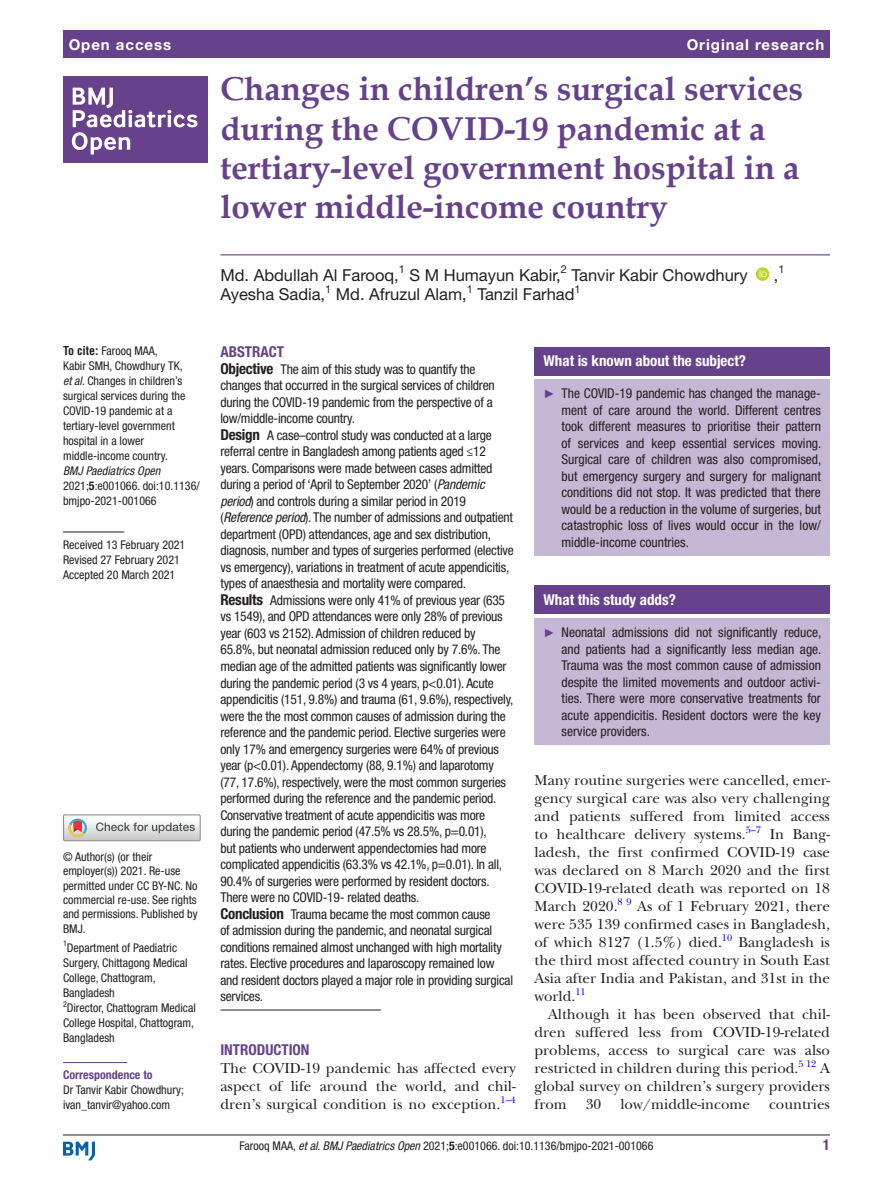
<style>
.page{position:relative;width:893px;height:1191px;background:#fff}
.page>*{position:absolute;margin:0;border:0;box-sizing:border-box;transform-origin:0 0}
.t1{font:700 33px/39px "Book Antiqua";color:#66428c}
.t2{font:16.5px "Helvetica Neue LT Std";color:#231f20}
.t3{font:15px/18px "New Baskerville";color:#231f20;text-align:justify}
.t4{font:700 condensed 15px "Helvetica Neue LT Std";color:#fff}
.t5{font:700 15px "Helvetica Neue LT Std";letter-spacing:.065em;color:#fff}
.t6{font:700 condensed 15px "Helvetica Neue LT Std";color:#66428c}
.t7{font:condensed 13.5px/16.5px "Helvetica Neue LT Std";letter-spacing:-.015em;color:#231f20;text-align:justify}
.t8{font:condensed 12px/15px "Helvetica Neue LT Std";color:#231f20}
.t9{font:700 condensed 12px "Helvetica Neue LT Std";color:#66428c}
.t10{font:10.95px "Helvetica Neue LT Std";color:#231f20}
.t11{font:9.9px "New Baskerville";color:#00f}
.t12{font:condensed 7.95px "Helvetica Neue LT Std";color:#231f20}
.s1{font-family:"Helvetica LT Std";font-weight:700}
.s2{font-style:italic}
.s3{font-weight:700}
.s4{font-weight:700;font-size:15px}
.s5{font-family:"Arial";font-stretch:normal;font-size:12px;color:#66428c}
</style>
<div class="page">
<hr style="left:63px;top:1134px;width:767px;height:1px;background:#231f20">
<svg style="left:63px;top:1141px;width:32px;height:19px"></svg>
<div style="left:63px;top:31px;width:767px;height:27px;background:#66428c"></div>
<hr style="left:220px;top:254px;width:610px;height:1px;background:#66428c">
<svg style="left:756px;top:267px;width:13px;height:14px"></svg>
<hr style="left:63px;top:531px;width:61px;height:1px;background:#231f20">
<hr style="left:63px;top:1062px;width:64px;height:1px;background:#66428c">
<div style="left:63px;top:814px;width:138px;height:27px;border:1px solid #969090"></div>
<svg style="left:64px;top:815px;width:136px;height:25px"></svg>
<div style="left:63px;top:76px;width:144px;height:87px;background:#67418b"></div>
<svg style="left:72px;top:88px;width:125px;height:66px"></svg>
<hr style="left:220px;top:1009px;width:161px;height:1px;background:#231f20">
<div style="left:535px;top:347px;width:295px;height:28px;background:#66428c"></div>
<div style="left:535px;top:379px;width:295px;height:176px;background:#c4b8d4"></div>
<div style="left:535px;top:585px;width:295px;height:29px;background:#66428c"></div>
<div style="left:535px;top:618px;width:295px;height:127px;background:#c4b8d4"></div>
<p class="t5" style="left:69px;top:35px;width:104px">Open access</p>
<p class="t8" style="left:63px;top:343px;width:124px"><span class="s1">To cite:</span> Farooq MAA,<br>Kabir SMH, Chowdhury TK, <span class="s2">et al</span>. Changes in children’s surgical services during the<br>COVID-19 pandemic at a tertiary-level government hospital in a lower middle-income country.</p>
<p class="t8" style="left:63px;top:463px;width:138px"><span class="s2">BMJ Paediatrics Open<br></span>2021;<span class="s3">5</span>:e001066. doi:10.1136/ bmjpo-2021-001066</p>
<p class="t8" style="left:63px;top:537px;width:124px">Received 13 February 2021<br>Revised 27 February 2021<br>Accepted 20 March 2021</p>
<p class="t8" style="left:63px;top:849px;width:136px;line-height:14.4px">© Author(s) (or their employer(s)) 2021. Re-use permitted under CC BY-NC. No commercial re-use. See rights and permissions. Published by<br>BMJ.</p>
<p class="t12" style="left:63px;top:939px;width:5px">1</p>
<p class="t8" style="left:63px;top:940px;width:134px;text-indent:4px">Department of Paediatric<br>Surgery, Chittagong Medical<br>College, Chattogram,<br>Bangladesh<br><sup>2</sup>Director, Chattogram Medical<br>College Hospital, Chattogram,<br>Bangladesh</p>
<p class="t9" style="left:63px;top:1068px;width:91px">Correspondence to</p>
<p class="t8" style="left:63px;top:1082px;width:122px">Dr Tanvir Kabir Chowdhury; ivan_tanvir@yahoo.com</p>
<p class="t5" style="left:687px;top:35px;width:139px">Original research</p>
<h1 class="t1" style="left:220px;top:70px;width:584px">Changes in children’s surgical services during the COVID-19 pandemic at a tertiary-level government hospital in a lower middle-income country</h1>
<p class="t2" style="left:220px;top:265px;width:180px">Md. Abdullah Al Farooq,</p>
<p class="t10" style="left:399px;top:263px;width:8px">1</p>
<p class="t2" style="left:410px;top:265px;width:153px">S M Humayun Kabir,</p>
<p class="t10" style="left:561px;top:263px;width:8px">2</p>
<p class="t2" style="left:572px;top:265px;width:178px">Tanvir Kabir Chowdhury</p>
<p class="t2" style="left:774px;top:265px;width:6px">,</p>
<p class="t10" style="left:778px;top:263px;width:8px">1</p>
<p class="t2" style="left:220px;top:285px;width:106px">Ayesha Sadia,</p>
<p class="t10" style="left:325px;top:282px;width:8px">1</p>
<p class="t2" style="left:336px;top:285px;width:132px">Md. Afruzul Alam,</p>
<p class="t10" style="left:467px;top:282px;width:8px">1</p>
<p class="t2" style="left:477px;top:285px;width:99px">Tanzil Farhad</p>
<p class="t10" style="left:574px;top:282px;width:8px">1</p>
<p class="t6" style="left:220px;top:343px;width:65px">ABSTRACT</p>
<p class="t7" style="left:220px;top:361px;width:295px;text-align:left"><span class="s4">Objective</span> The aim of this study was to quantify the changes that occurred in the surgical services of children during the COVID-19 pandemic from the perspective of a low/middle-income country.<br><span class="s4">Design</span> A case–control study was conducted at a large referral centre in Bangladesh among patients aged ≤12 years. Comparisons were made between cases admitted during a period of ‘April to September 2020’ (<span class="s2">Pandemic period</span>) and controls during a similar period in 2019 (<span class="s2">Reference period</span>). The number of admissions and outpatient department (OPD) attendances, age and sex distribution, diagnosis, number and types of surgeries performed (elective vs emergency), variations in treatment of acute appendicitis, types of anaesthesia and mortality were compared.<br><span class="s4">Results</span> Admissions were only 41% of previous year (635 vs 1549), and OPD attendances were only 28% of previous year (603 vs 2152). Admission of children reduced by 65.8%, but neonatal admission reduced only by 7.6%. The median age of the admitted patients was significantly lower during the pandemic period (3 vs 4 years, p&lt;0.01). Acute appendicitis (151, 9.8%) and trauma (61, 9.6%), respectively, were the the most common causes of admission during the reference and the pandemic period. Elective surgeries were only 17% and emergency surgeries were 64% of previous year (p&lt;0.01). Appendectomy (88, 9.1%) and laparotomy (77, 17.6%), respectively, were the most common surgeries performed during the reference and the pandemic period.<br>Conservative treatment of acute appendicitis was more during the pandemic period (47.5% vs 28.5%, p=0.01),<br>but patients who underwent appendectomies had more complicated appendicitis (63.3% vs 42.1%, p=0.01). In all, 90.4% of surgeries were performed by resident doctors.<br>There were no COVID-19- related deaths.<br><span class="s4">Conclusion</span> Trauma became the most common cause<br>of admission during the pandemic, and neonatal surgical conditions remained almost unchanged with high mortality rates. Elective procedures and laparoscopy remained low and resident doctors played a major role in providing surgical services.</p>
<p class="t6" style="left:220px;top:1041px;width:91px">INTRODUCTION</p>
<p class="t3" style="left:220px;top:1059px;width:297px">The COVID-19 pandemic has affected every aspect of life around the world, and chil&shy;dren’s surgical condition is no exception.</p>
<p class="t11" style="left:500px;top:1093px;width:17px">1–4</p>
<p class="t4" style="left:544px;top:352px;width:204px">What is known about the subject?</p>
<p class="t7" style="left:562px;top:385px;width:261px;text-indent:-18px"><span class="s5">►</span> The COVID-19 pandemic has changed the manage&shy;ment of care around the world. Different centres took different measures to prioritise their pattern of services and keep essential services moving.<br>Surgical care of children was also compromised, but emergency surgery and surgery for malignant conditions did not stop. It was predicted that there would be a reduction in the volume of surgeries, but catastrophic loss of lives would occur in the low/ middle-income countries.</p>
<p class="t4" style="left:544px;top:591px;width:134px">What this study adds?</p>
<p class="t7" style="left:562px;top:624px;width:261px;text-indent:-18px"><span class="s5">►</span> Neonatal admissions did not significantly reduce, and patients had a significantly less median age.<br>Trauma was the most common cause of admission despite the limited movements and outdoor activi&shy;ties. There were more conservative treatments for acute appendicitis. Resident doctors were the key service providers.</p>
<p class="t3" style="left:535px;top:771px;width:297px">Many routine surgeries were cancelled, emer&shy;gency surgical care was also very challenging and patients suffered from limited access to healthcare delivery systems.</p>
<p class="t11" style="left:746px;top:823px;width:17px">5–7</p>
<p class="t3" style="left:535px;top:825px;width:297px;text-indent:235px">In Bang&shy;ladesh, the first confirmed COVID-19 case was declared on 8 March 2020 and the first COVID-19-related death was reported on 18<br>March 2020.</p>
<p class="t11" style="left:618px;top:895px;width:16px">8 9</p>
<p class="t3" style="left:535px;top:897px;width:297px;text-indent:103px">As of 1 February 2021, there were 535 139 confirmed cases in Bangladesh, of which 8127 (1.5%) died.</p>
<p class="t11" style="left:722px;top:931px;width:12px">10</p>
<p class="t3" style="left:535px;top:933px;width:297px;text-indent:204px">Bangladesh is the third most affected country in South East Asia after India and Pakistan, and 31st in the world.</p>
<p class="t11" style="left:575px;top:985px;width:12px">11</p>
<p class="t3" style="left:535px;top:1005px;width:297px;text-indent:14px">Although it has been observed that chil&shy;dren suffered less from COVID-19-related problems, access to surgical care was also restricted in children during this period.</p>
<p class="t11" style="left:798px;top:1057px;width:19px">5 12</p>
<p class="t3" style="left:535px;top:1059px;width:297px;text-indent:285px">A global survey on children’s surgery providers from</p>
<p class="t3" style="left:586px;top:1095px;width:17px">30</p>
<p class="t3" style="left:620px;top:1095px;width:131px">low/middle-income</p>
<p class="t3" style="left:769px;top:1095px;width:62px">countries</p>
<p class="t8" style="left:240px;top:1137px;width:415px">Farooq MAA, <span class="s2">et al</span>. <span class="s2">BMJ Paediatrics Open</span> 2021;<span class="s3">5</span>:e001066. doi:10.1136/bmjpo-2021-001066</p>
<p class="t6" style="left:823px;top:1135px;width:9px">1</p>
</div>
